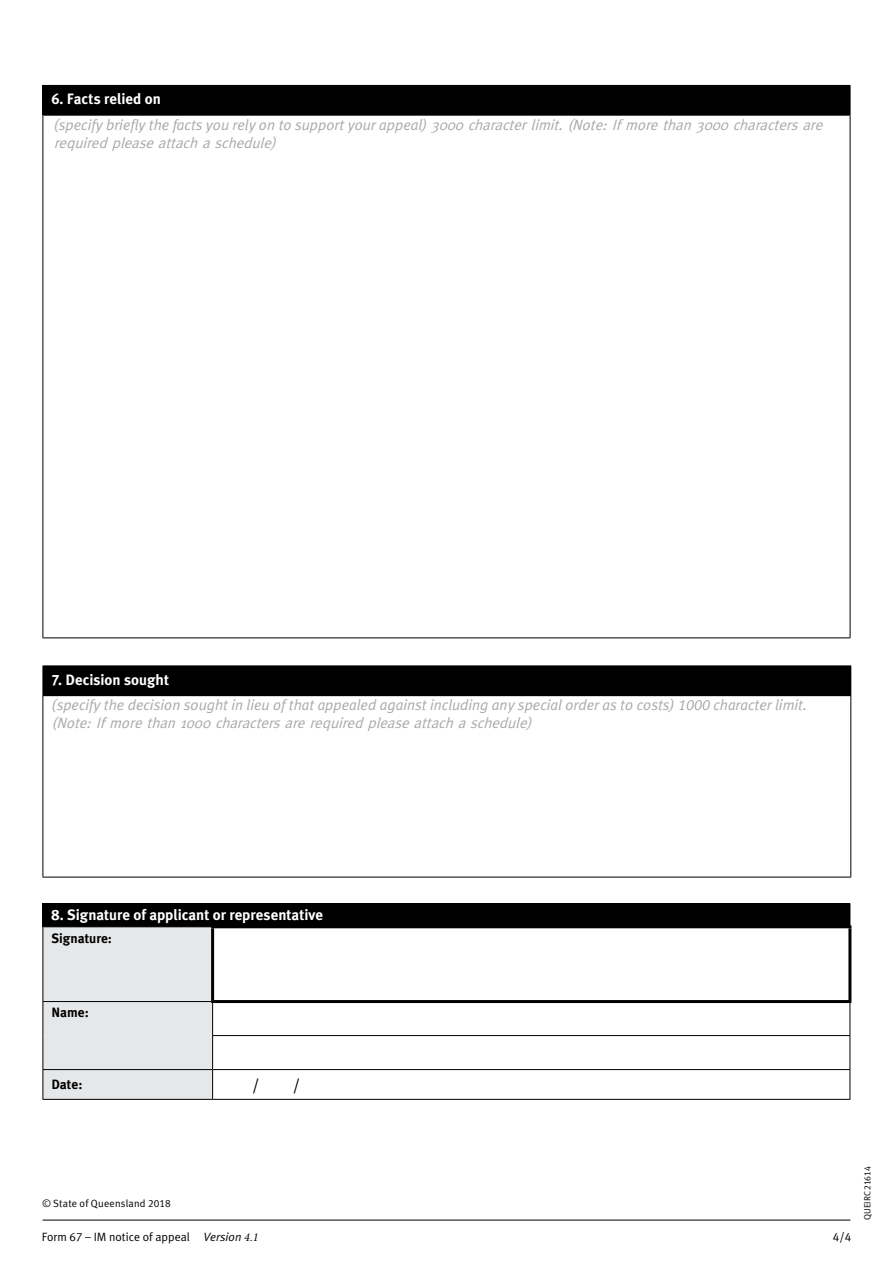
<style>
.page{position:relative;width:893px;height:1263px;background:#fff}
.page>*{position:absolute;margin:0;border:0;box-sizing:border-box;transform-origin:0 0}
.t1{font:16.5px "Meta Plus Normal";color:#000}
.t2{font:italic 15px "Meta Plus Normal";color:#a7a9ac}
.t3{font:italic 15px "Meta";color:#a7a9ac}
.t4{font:700 15px "Meta Plus";color:#fff}
.t5{font:700 13.5px "Meta Plus";color:#000}
.t6{font:12px "Meta Plus Normal";color:#000}
.t7{font:12px "Meta Plus Normal Caps";color:#000}
.t8{font:10.5px "Meta Plus Normal";letter-spacing:.02em;color:#000}
.t9{font:9px "Meta Plus Normal Caps";letter-spacing:.02em;color:#000}
.s1{font-family:"Meta Plus Bold Caps";font-weight:400}
.s2{font-family:"Meta"}
.s3{font-family:"Meta Plus Normal Caps"}
.s4{font-style:italic}
.s5{font-family:"Minion Pro";font-style:italic}
</style>
<div class="page">
<hr style="left:43px;top:1220px;width:807px;height:1px;background:#000">
<div style="left:43px;top:85px;width:807px;height:30px;background:#000"></div>
<hr style="left:43px;top:115px;width:807px;height:1px;background:#000">
<svg style="left:850px;top:86px;width:1px;height:29px"></svg>
<hr style="left:43px;top:116px;width:1px;height:521px;background:#000">
<hr style="left:850px;top:116px;width:1px;height:521px;background:#000">
<hr style="left:43px;top:637px;width:807px;height:1px;background:#000">
<div style="left:43px;top:666px;width:808px;height:30px;background:#000"></div>
<hr style="left:43px;top:665px;width:808px;height:1px;background:#000">
<hr style="left:43px;top:696px;width:1px;height:181px;background:#000">
<hr style="left:850px;top:696px;width:1px;height:181px;background:#000">
<hr style="left:43px;top:877px;width:808px;height:1px;background:#000">
<div style="left:43px;top:904px;width:807px;height:23px;background:#000"></div>
<hr style="left:43px;top:903px;width:170px;height:1px;background:#000">
<hr style="left:213px;top:903px;width:637px;height:1px;background:#000">
<hr style="left:850px;top:1003px;width:1px;height:32px;background:#000">
<hr style="left:850px;top:1036px;width:1px;height:33px;background:#000">
<svg style="left:850px;top:1070px;width:1px;height:29px"></svg>
<svg style="left:850px;top:904px;width:1px;height:21px"></svg>
<div style="left:43px;top:926px;width:170px;height:173px;background:#e6e7e8"></div>
<hr style="left:212px;top:1035px;width:638px;height:1px;background:#000">
<hr style="left:213px;top:1069px;width:637px;height:1px;background:#000">
<hr style="left:213px;top:1099px;width:637px;height:1px;background:#000">
<hr style="left:211px;top:925px;width:640px;height:3px;background:#000">
<hr style="left:211px;top:928px;width:3px;height:72px;background:#000">
<hr style="left:848px;top:928px;width:3px;height:72px;background:#000">
<hr style="left:43px;top:1001px;width:168px;height:1px;background:#000">
<hr style="left:43px;top:1002px;width:1px;height:33px;background:#000">
<hr style="left:212px;top:1003px;width:1px;height:32px;background:#000">
<hr style="left:43px;top:1035px;width:1px;height:34px;background:#000">
<hr style="left:212px;top:1036px;width:1px;height:33px;background:#000">
<hr style="left:43px;top:1069px;width:170px;height:1px;background:#000">
<hr style="left:43px;top:1099px;width:170px;height:1px;background:#000">
<hr style="left:211px;top:1000px;width:640px;height:3px;background:#000">
<p class="t4" style="left:51px;top:90px;width:111px"><span class="s1">6</span>. Facts relied on</p>
<p class="t2" style="left:54px;top:116px;width:774px">(specify briefly the facts you rely on to support your appeal) <span class="s2">3000characterlimit.(Note:If morethan3000charactersare</span></p>
<p class="t3" style="left:54px;top:134px;width:223px">requiredpleaseattachaschedule)</p>
<p class="t4" style="left:51px;top:671px;width:119px"><span class="s1">7</span>. Decision sought</p>
<p class="t2" style="left:52px;top:696px;width:757px">(specify the decision sought in lieu of that appealed against including any special order as to costs) <span class="s3">1000</span> character limit.</p>
<p class="t3" style="left:52px;top:714px;width:481px">(Note:If morethan1000charactersarerequiredpleaseattachaschedule)</p>
<p class="t4" style="left:51px;top:906px;width:273px"><span class="s1">8</span>. Signature of applicant or representative</p>
<p class="t5" style="left:51px;top:930px;width:62px">Signature:</p>
<p class="t5" style="left:51px;top:1005px;width:39px">Name:</p>
<p class="t5" style="left:51px;top:1077px;width:33px">Date:</p>
<p class="t1" style="left:252px;top:1076px;width:9px">/</p>
<p class="t1" style="left:293px;top:1076px;width:9px">/</p>
<p class="t8" style="left:43px;top:1197px;width:130px">© State of Queensland <span class="s3">2018</span></p>
<p class="t6" style="left:42px;top:1230px;width:218px">Form <span class="s3">67</span> – IM notice of appeal <span class="s4">Version</span> <span class="s5">4.1</span></p>
<p class="t7" style="left:833px;top:1230px;width:20px">4/4</p>
<p class="t9" style="left:862px;top:1220px;width:56px;rotate:-90deg">QUEIRC21614</p>
</div>
